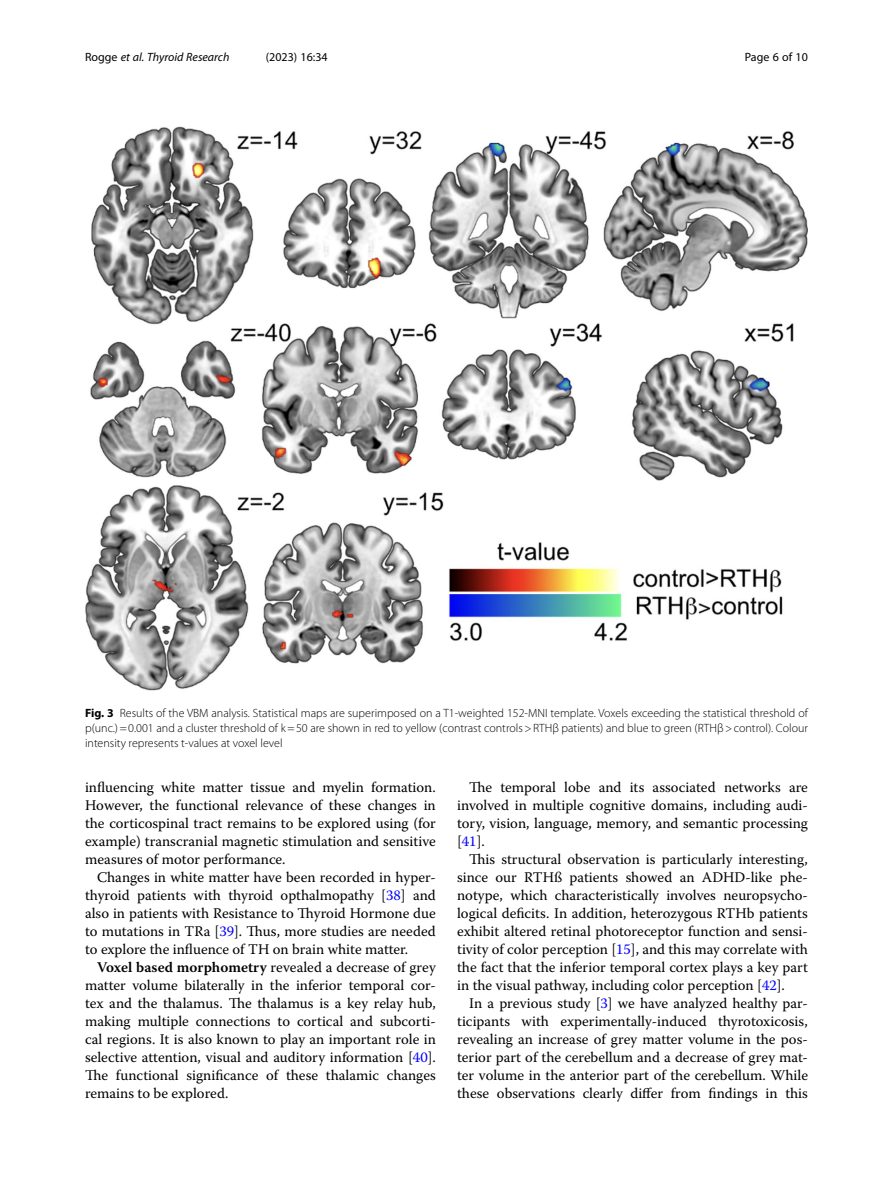
<style>
.page{position:relative;width:893px;height:1191px;background:#fff}
.page>*{position:absolute;margin:0;border:0;box-sizing:border-box;transform-origin:0 0}
.Body_Text_Indent{font:14.7px/18px "Warnock Pro";color:#000;text-align:justify}
.Figure_Caption{font:300 12px/15px "Myriad Pro";color:#000;text-align:justify}
.t1{font:italic 12px "Myriad Pro";color:#000}
.t2{font:12px "Myriad Pro";color:#000}
.s1{font-style:normal}
.s2{font-weight:700}
.s3{color:#00f}
.s4{font-weight:600}
</style>
<div class="page">
<img style="left:85px;top:126px;width:723px;height:564px">
<p class="t1" style="left:85px;top:50px;width:146px"><span class="s1">Rogge</span> et al. Thyroid Research</p>
<p class="t2" style="left:266px;top:50px;width:63px">(2023) 16:34</p>
<p class="t2" style="left:745px;top:50px;width:65px">Page 6 of 10</p>
<p class="Figure_Caption" style="left:85px;top:706px;width:724px"><span class="s2">Fig. 3</span> Results of the VBM analysis. Statistical maps are superimposed on a T1-weighted 152-MNI template. Voxels exceeding the statistical threshold of p(unc.)=0.001 and a cluster threshold of k=50 are shown in red to yellow (contrast controls&gt;RTHβ patients) and blue to green (RTHβ&gt;control). Colour intensity represents t-values at voxel level</p>
<p class="Body_Text_Indent" style="left:85px;top:778px;width:352px">influencing white matter tissue and myelin formation.<br>However, the functional relevance of these changes in the corticospinal tract remains to be explored using (for example) transcranial magnetic stimulation and sensitive measures of motor performance.</p>
<p class="Body_Text_Indent" style="left:85px;top:868px;width:352px;text-indent:12px">Changes in white matter have been recorded in hyper&shy;thyroid patients with thyroid opthalmopathy [<span class="s3">38</span>] and also in patients with Resistance to Thyroid Hormone due to mutations in TRa [<span class="s3">39</span>]. Thus, more studies are needed to explore the influence of TH on brain white matter.</p>
<p class="Body_Text_Indent" style="left:85px;top:958px;width:352px;text-indent:12px"><span class="s4">Voxel based morphometry</span> revealed a decrease of grey matter volume bilaterally in the inferior temporal cor&shy;tex and the thalamus. The thalamus is a key relay hub, making multiple connections to cortical and subcorti&shy;cal regions. It is also known to play an important role in selective attention, visual and auditory information [<span class="s3">40</span>].<br>The functional significance of these thalamic changes remains to be explored.</p>
<p class="Body_Text_Indent" style="left:457px;top:778px;width:352px;text-indent:12px">The temporal lobe and its associated networks are involved in multiple cognitive domains, including audi&shy;tory, vision, language, memory, and semantic processing [<span class="s3">41</span>].</p>
<p class="Body_Text_Indent" style="left:457px;top:850px;width:352px;text-indent:12px">This structural observation is particularly interesting, since our RTHß patients showed an ADHD-like phe&shy;notype, which characteristically involves neuropsycho&shy;logical deficits. In addition, heterozygous RTHb patients exhibit altered retinal photoreceptor function and sensi&shy;tivity of color perception [<span class="s3">15</span>], and this may correlate with the fact that the inferior temporal cortex plays a key part in the visual pathway, including color perception [<span class="s3">42</span>].</p>
<p class="Body_Text_Indent" style="left:457px;top:994px;width:352px;text-indent:12px">In a previous study [<span class="s3">3</span>] we have analyzed healthy par&shy;ticipants with experimentally-induced thyrotoxicosis, revealing an increase of grey matter volume in the pos&shy;terior part of the cerebellum and a decrease of grey mat&shy;ter volume in the anterior part of the cerebellum. While these observations clearly differ from findings in this</p>
</div>
